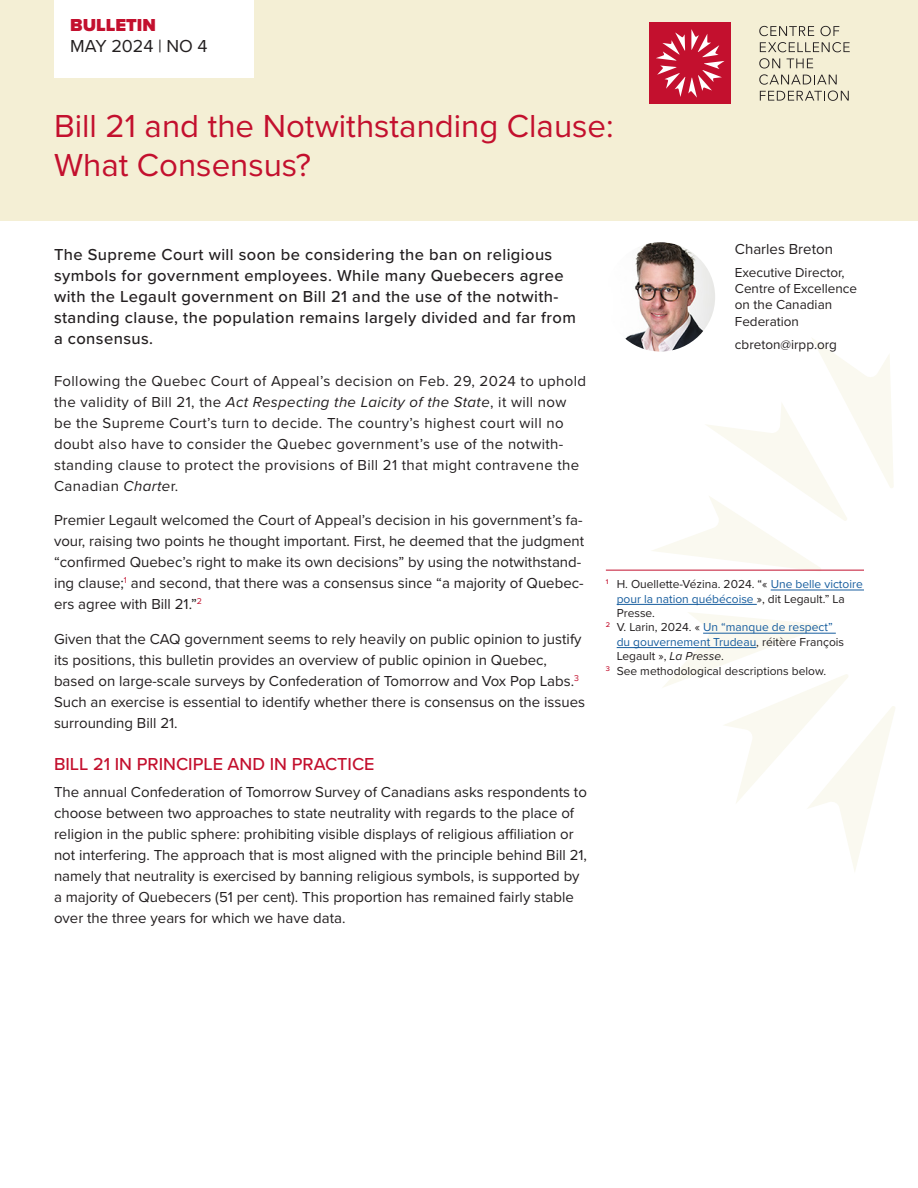
<style>
.page{position:relative;width:918px;height:1188px;background:#fff}
.page>*{position:absolute;margin:0;border:0;box-sizing:border-box;transform-origin:0 0}
.Cover_Title{font:33px/39.6px "Proxima Nova";color:#c3102e}
.Head_1{font:500 18px "Proxima Nova";color:#c3102e}
.t1{font:18px "Proxima Nova";color:#231f20}
.t2{font:900 18px "Proxima Nova";color:#c3102e}
.t3{font:500 16.5px/21px "Proxima Nova";letter-spacing:.025em;color:#231f20}
.Cover_Author{font:15px/21px "Proxima Nova";color:#231f20}
.Cover_Author-2{font:15px/21px "Proxima Nova";letter-spacing:.025em;color:#231f20}
.Cover_Author-3{font:13.5px/16.2px "Proxima Nova";color:#231f20}
.Table_Figure_source{font:13.5px "Proxima Nova";color:#231f20}
.Table_Figure_source-2{font:12px/14.4px "Proxima Nova";color:#231f20}
.s1{font-style:italic}
.s2{color:#175d9e}
</style>
<div class="page">
<svg style="left:651px;top:338px;width:243px;height:232px"></svg>
<svg style="left:662px;top:612px;width:233px;height:259px"></svg>
<div style="left:0;top:0;width:918px;height:220px;background:#f4efd5"></div>
<div style="left:54px;top:0;width:199px;height:78px;background:#fff"></div>
<img style="left:606px;top:242px;width:109px;height:110px;border-radius:55px">
<svg style="left:759px;top:26px;width:55px;height:10px"></svg>
<svg style="left:820px;top:26px;width:19px;height:10px"></svg>
<svg style="left:760px;top:42px;width:90px;height:10px"></svg>
<svg style="left:759px;top:58px;width:78px;height:27px"></svg>
<svg style="left:760px;top:91px;width:89px;height:10px"></svg>
<div style="left:649px;top:23px;width:82px;height:81px;background:#c3102e"></div>
<svg style="left:656px;top:29px;width:69px;height:69px"></svg>
<hr style="left:771px;top:590px;width:93px;height:1px;background:#175d9e">
<hr style="left:617px;top:604px;width:140px;height:1px;background:#175d9e">
<hr style="left:703px;top:633px;width:133px;height:1px;background:#175d9e">
<hr style="left:617px;top:647px;width:139px;height:1px;background:#175d9e">
<hr style="left:606px;top:570px;width:258px;height:1px;background:#c3102e">
<p class="t2" style="left:70px;top:12px;width:87px">BULLETIN</p>
<p class="t1" style="left:70px;top:33px;width:139px">MAY 2024 | NO 4</p>
<p class="Cover_Title" style="left:54px;top:105px;width:561px">Bill 21 and the Notwithstanding Clause:<br>What Consensus?</p>
<p class="t3" style="left:54px;top:243px;width:523px">The Supreme Court will soon be considering the ban on religious symbols for government employees. While many Quebecers agree with the Legault government on Bill 21 and the use of the notwith&shy;standing clause, the population remains largely divided and far from a consensus.</p>
<p class="Cover_Author-2" style="left:54px;top:369px;width:534px">Following the Quebec Court of Appeal’s decision on Feb. 29, 2024 to uphold the validity of Bill 21, the <span class="s1">Act Respecting the Laicity of the State</span>, it will now be the Supreme Court’s turn to decide. The country’s highest court will no doubt also have to consider the Quebec government’s use of the notwith&shy;standing clause to protect the provisions of Bill 21 that might contravene the Canadian <span class="s1">Charte</span>r.</p>
<p class="Cover_Author" style="left:54px;top:509px;width:532px">Premier Legault welcomed the Court of Appeal’s decision in his government’s fa&shy;vour, raising two points he thought important. First, he deemed that the judgment “confirmed Quebec’s right to make its own decisions” by using the notwithstand&shy;ing clause;<sup>1</sup> and second, that there was a consensus since “a majority of Quebec&shy;ers agree with Bill 21.”<sup>2</sup></p>
<p class="Cover_Author" style="left:54px;top:627px;width:533px">Given that the CAQ government seems to rely heavily on public opinion to justify its positions, this bulletin provides an overview of public opinion in Quebec, based on large-scale surveys by Confederation of Tomorrow and Vox Pop Labs.<sup>3<br></sup>Such an exercise is essential to identify whether there is consensus on the issues surrounding Bill 21.</p>
<p class="Head_1" style="left:54px;top:750px;width:322px">BILL 21 IN PRINCIPLE AND IN PRACTICE</p>
<p class="Cover_Author" style="left:54px;top:781px;width:535px">The annual Confederation of Tomorrow Survey of Canadians asks respondents to choose between two approaches to state neutrality with regards to the place of religion in the public sphere: prohibiting visible displays of religious affiliation or not interfering. The approach that is most aligned with the principle behind Bill 21, namely that neutrality is exercised by banning religious symbols, is supported by a majority of Quebecers (51 per cent). This proportion has remained fairly stable over the three years for which we have data.</p>
<p class="Cover_Author" style="left:735px;top:238px;width:100px">Charles Breton</p>
<p class="Cover_Author-3" style="left:735px;top:264px;width:124px">Executive Director,<br>Centre of Excellence on the Canadian<br>Federation</p>
<p class="Table_Figure_source" style="left:735px;top:334px;width:104px">cbreton@irpp.org</p>
<p class="Table_Figure_source-2" style="left:617px;top:576px;width:248px;text-indent:-11px"><sup>1</sup> H. Ouellette-Vézina. 2024. “« <span class="s2">Une belle victoire pour la nation québécoise</span> », dit Legault.” La<br>Presse.</p>
<p class="Table_Figure_source-2" style="left:617px;top:620px;width:229px;text-indent:-11px"><sup>2</sup> V. Larin, 2024. « <span class="s2">Un “manque de respect” du gouvernement Trudeau</span>, réitère François<br>Legault », <span class="s1">La Presse</span>.</p>
<p class="Table_Figure_source-2" style="left:606px;top:663px;width:222px"><sup>3</sup> See methodological descriptions below.</p>
</div>
